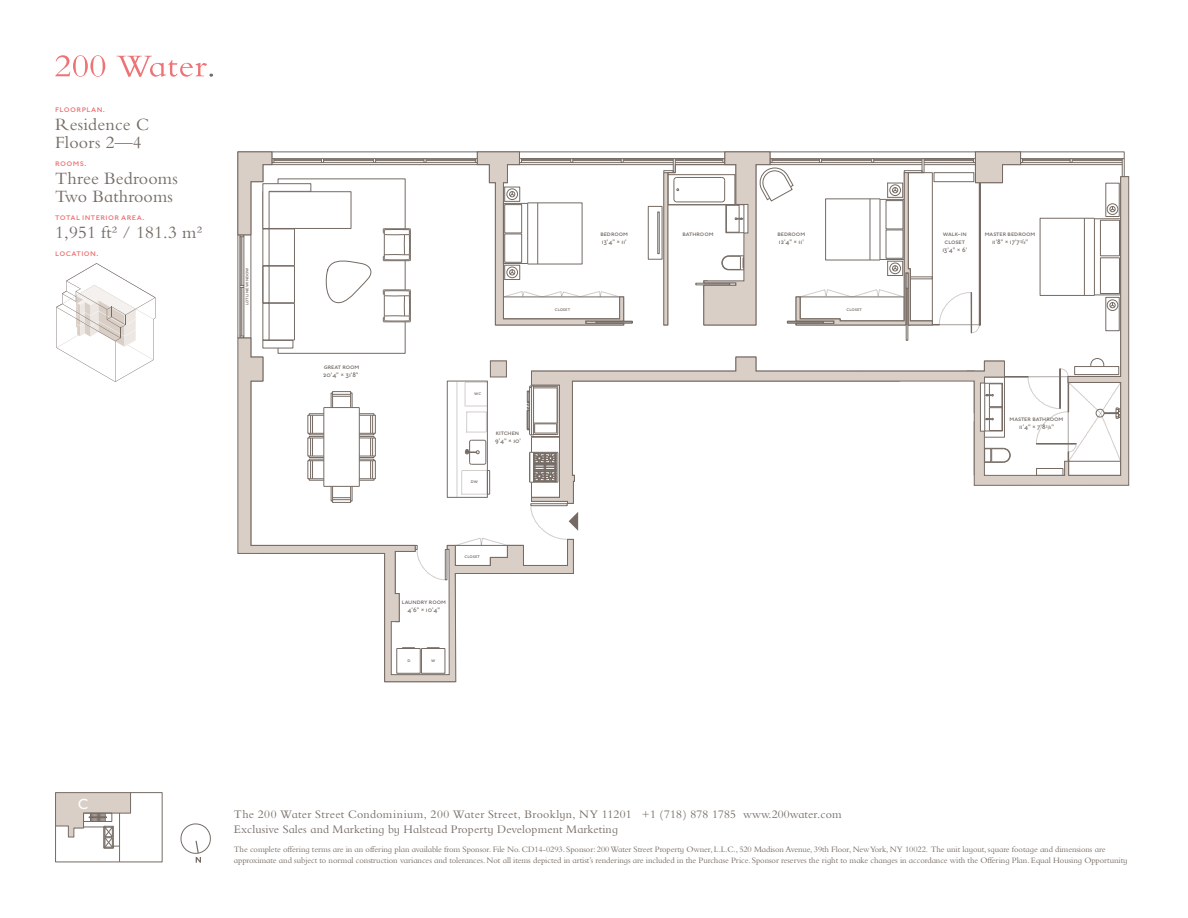
<style>
.page{position:relative;width:1188px;height:918px;background:#fff}
.page>*{position:absolute;margin:0;border:0;box-sizing:border-box;transform-origin:0 0}
.t1{font:18px/18px "Bembo MT Schlbk";letter-spacing:.01em;color:#756b64}
.t2{font:500 15px "Johnston ITC Std";color:#fff}
.t3{font:12px/15px "Bembo MT Schlbk";letter-spacing:.01em;color:#756b64}
.t4{font:500 9px "Johnston ITC Std";letter-spacing:.04em;color:#ee7375}
.t5{font:8.7px/10.5px "Bembo MT Schlbk";letter-spacing:-.01em;color:#756b64}
.t6{font:500 6.75px/7.9px "Johnston ITC Std";color:#756b64}
.t7{font:500 4.95px "Johnston ITC Std";color:#756b64}
.s1{font-size:4.95px}
.s2{font-size:3.9px}
</style>
<div class="page">
<svg style="left:180px;top:823px;width:31px;height:40px"></svg>
<svg style="left:55px;top:55px;width:50px;height:22px"></svg>
<svg style="left:117px;top:56px;width:96px;height:21px"></svg>
<svg style="left:384px;top:580px;width:73px;height:102px"></svg>
<svg style="left:237px;top:151px;width:892px;height:429px"></svg>
<svg style="left:56px;top:263px;width:99px;height:119px"></svg>
<svg style="left:55px;top:792px;width:76px;height:70px"></svg>
<p class="t4" style="left:55px;top:104px;width:51px">FLOORPLAN.</p>
<h1 class="t1" style="left:55px;top:115px;width:95px">Residence C<br>Floors 2—4</h1>
<p class="t4" style="left:55px;top:158px;width:33px">ROOMS.</p>
<h1 class="t1" style="left:55px;top:169px;width:124px">Three Bedrooms<br>Two Bathrooms</h1>
<p class="t4" style="left:55px;top:212px;width:91px">TOTAL INTERIOR AREA.</p>
<h1 class="t1" style="left:55px;top:223px;width:148px">1,951 ft² / 181.3 m²</h1>
<p class="t4" style="left:55px;top:248px;width:45px">LOCATION.</p>
<p class="t7" style="left:244px;top:305px;width:39px;rotate:-90deg">LOT LINE WINDOW</p>
<p class="t6" style="left:323px;top:363px;width:38px">GREAT ROOM<br>20'4" × 31'8"</p>
<p class="t7" style="left:474px;top:390px;width:9px">WC</p>
<p class="t6" style="left:495px;top:429px;width:27px">KITCHEN<br>9'4" × 10'</p>
<p class="t7" style="left:471px;top:479px;width:9px">DW</p>
<p class="t6" style="left:402px;top:598px;width:46px;text-align:center">LAUNDRY ROOM<br>4'6" × 10'4"</p>
<p class="t7" style="left:407px;top:657px;width:5px">D</p>
<p class="t7" style="left:431px;top:657px;width:6px">W</p>
<p class="t7" style="left:465px;top:553px;width:17px">CLOSET</p>
<p class="t7" style="left:555px;top:306px;width:17px">CLOSET</p>
<p class="t6" style="left:600px;top:230px;width:29px">BEDROOM<br>13'4" × 11'</p>
<p class="t6" style="left:683px;top:230px;width:33px">BATHROOM</p>
<p class="t6" style="left:777px;top:230px;width:29px">BEDROOM<br>12'4" × 11'</p>
<p class="t6" style="left:985px;top:230px;width:52px;text-align:center">MASTER BEDROOM<br>11'8" × 17'7<sup>3</sup><span class="s1">/</span><span class="s2">8</span>"</p>
<p class="t6" style="left:942px;top:230px;width:26px;text-align:center">WALK-IN<br>CLOSET<br>13'4" × 6'</p>
<p class="t7" style="left:847px;top:306px;width:17px">CLOSET</p>
<p class="t6" style="left:1010px;top:415px;width:55px;text-align:center">MASTER BATHROOM<br>11'4" × 7'8<sup>5</sup><span class="s1">/</span><span class="s2">8</span>"</p>
<h2 class="t2" style="left:78px;top:795px;width:12px">C</h2>
<h3 class="t3" style="left:234px;top:806px;width:609px">The 200 Water Street Condominium, 200 Water Street, Brooklyn, NY 11201 +1 (718) 878 1785 www.200water.com<br>Exclusive Sales and Marketing by Halstead Property Development Marketing</h3>
<p class="t5" style="left:234px;top:844px;width:895px">The complete offering terms are in an offering plan available from Sponsor. File No. CD14-0293. Sponsor: 200 Water Street Property Owner, L.L.C., 520 Madison Avenue, 39th Floor, New York, NY 10022. The unit layout, square footage and dimensions are approximate and subject to normal construction variances and tolerances. Not all items depicted in artist’s renderings are included in the Purchase Price. Sponsor reserves the right to make changes in accordance with the Offering Plan. Equal Housing Opportunity</p>
</div>
